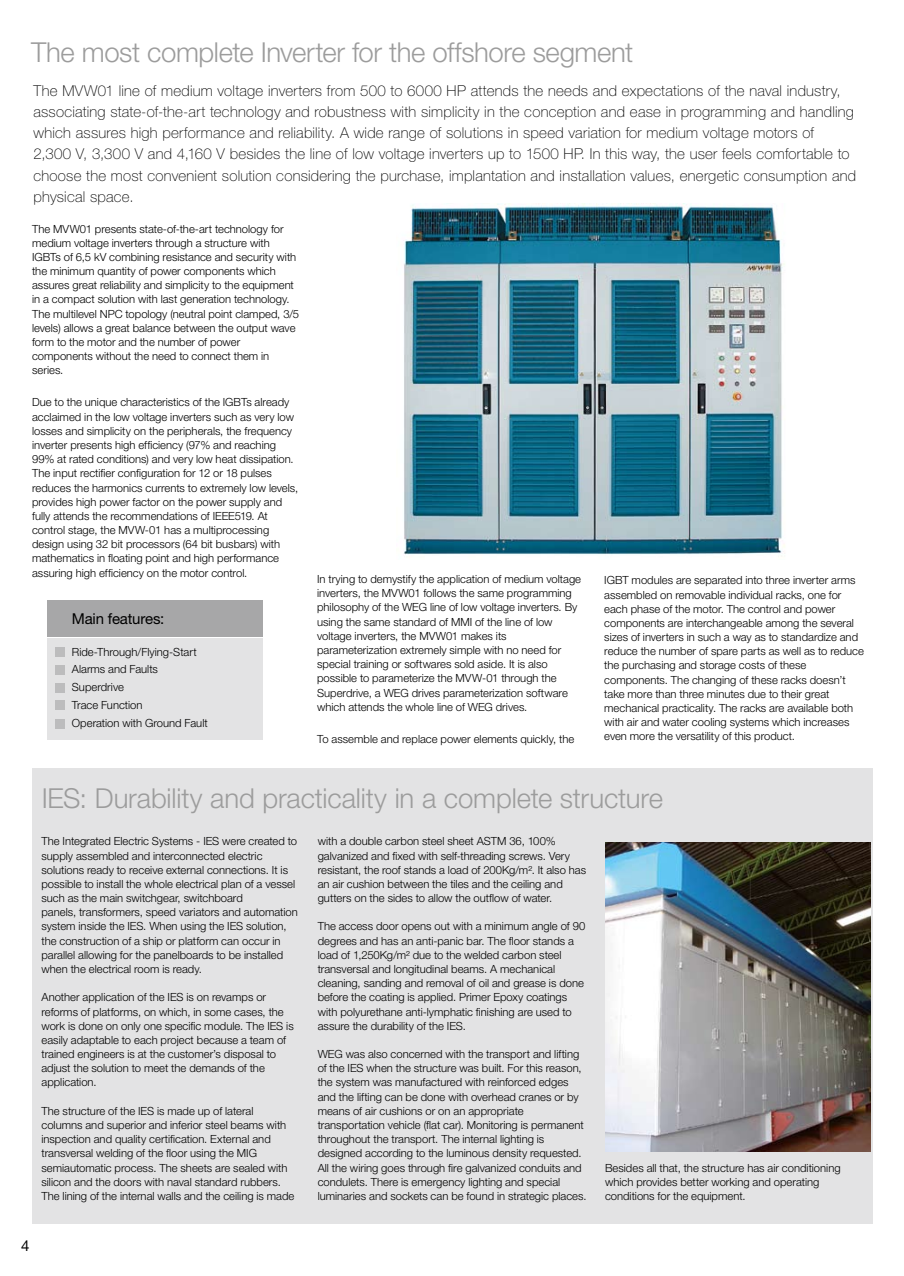
<style>
.page{position:relative;width:904px;height:1276px;background:#fff}
.page>*{position:absolute;margin:0;border:0;box-sizing:border-box;transform-origin:0 0}
.t1{font:300 27.5px "Helvetica Neue LT Pro";letter-spacing:-.01em;color:#9c9c9c}
.t2{font:100 15px/21.2px "Helvetica Neue LT Pro";letter-spacing:.015em;color:#000}
.t3{font:15px "Helvetica Neue LT Pro";letter-spacing:-.015em;color:#000}
.t4{font:300 11.25px/14.1px "Helvetica Neue LT Pro";color:#000}
</style>
<div class="page">
<div style="left:32px;top:768px;width:840px;height:455px;background:#e3e3e4"></div>
<img style="left:605px;top:842px;width:265px;height:309px">
<img style="left:403px;top:204px;width:382px;height:353px">
<div style="left:47px;top:638px;width:216px;height:102px;background:#e3e3e4"></div>
<div style="left:47px;top:601px;width:216px;height:36px;background:#a7a7a8"></div>
<div style="left:56px;top:647px;width:9px;height:10px;background:#bcbcbd"></div>
<div style="left:56px;top:665px;width:9px;height:10px;background:#bcbcbd"></div>
<div style="left:55px;top:683px;width:10px;height:9px;background:#bcbcbd"></div>
<div style="left:55px;top:700px;width:10px;height:10px;background:#bcbcbd"></div>
<div style="left:55px;top:719px;width:10px;height:9px;background:#bcbcbd"></div>
<h1 class="t1" style="left:31px;top:36px;width:604px">The most complete Inverter for the offshore segment</h1>
<p class="t2" style="left:33px;top:80px;width:824px">The MVW01 line of medium voltage inverters from 500 to 6000 HP attends the needs and expectations of the naval industry, associating state-of-the-art technology and robustness with simplicity in the conception and ease in programming and handling which assures high performance and reliability. A wide range of solutions in speed variation for medium voltage motors of<br>2,300 V, 3,300 V and 4,160 V besides the line of low voltage inverters up to 1500 HP. In this way, the user feels comfortable to choose the most convenient solution considering the purchase, implantation and installation values, energetic consumption and physical space.</p>
<p class="t4" style="left:32px;top:221px;width:268px">The MVW01 presents state-of-the-art technology for medium voltage inverters through a structure with IGBTs of 6,5 kV combining resistance and security with the minimum quantity of power components which assures great reliability and simplicity to the equipment in a compact solution with last generation technology.<br>The multilevel NPC topology (neutral point clamped, 3/5 levels) allows a great balance between the output wave form to the motor and the number of power components without the need to connect them in series.</p>
<p class="t4" style="left:32px;top:395px;width:268px">Due to the unique characteristics of the IGBTs already acclaimed in the low voltage inverters such as very low losses and simplicity on the peripherals, the frequency inverter presents high efficiency (97% and reaching 99% at rated conditions) and very low heat dissipation.<br>The input rectifier configuration for 12 or 18 pulses reduces the harmonics currents to extremely low levels, provides high power factor on the power supply and fully attends the recommendations of IEEE519. At control stage, the MVW-01 has a multiprocessing design using 32 bit processors (64 bit busbars) with mathematics in floating point and high performance assuring high efficiency on the motor control.</p>
<h2 class="t3" style="left:72px;top:609px;width:94px">Main features:</h2>
<p class="t4" style="left:72px;top:642px;width:137px;line-height:17.8px">Ride-Through/Flying-Start<br>Alarms and Faults<br>Superdrive<br>Trace Function<br>Operation with Ground Fault</p>
<p class="t4" style="left:317px;top:572px;width:265px">In trying to demystify the application of medium voltage inverters, the MVW01 follows the same programming philosophy of the WEG line of low voltage inverters. By using the same standard of MMI of the line of low voltage inverters, the MVW01 makes its parameterization extremely simple with no need for special training or softwares sold aside. It is also possible to parameterize the MVW-01 through the Superdrive, a WEG drives parameterization software which attends the whole line of WEG drives.</p>
<p class="t4" style="left:317px;top:731px;width:259px">To assemble and replace power elements quickly, the</p>
<p class="t4" style="left:604px;top:573px;width:261px">IGBT modules are separated into three inverter arms assembled on removable individual racks, one for each phase of the motor. The control and power components are interchangeable among the several sizes of inverters in such a way as to standardize and reduce the number of spare parts as well as to reduce the purchasing and storage costs of these components. The changing of these racks doesn’t take more than three minutes due to their great mechanical practicality. The racks are available both with air and water cooling systems which increases even more the versatility of this product.</p>
<h1 class="t1" style="left:42px;top:781px;width:623px">IES: Durability and practicality in a complete structure</h1>
<p class="t4" style="left:318px;top:834px;width:270px">with a double carbon steel sheet ASTM 36, 100% galvanized and fixed with self-threading screws. Very resistant, the roof stands a load of 200Kg/m². It also has an air cushion between the tiles and the ceiling and gutters on the sides to allow the outflow of water.</p>
<p class="t4" style="left:318px;top:919px;width:269px">The access door opens out with a minimum angle of 90 degrees and has an anti-panic bar. The floor stands a load of 1,250Kg/m² due to the welded carbon steel transversal and longitudinal beams. A mechanical cleaning, sanding and removal of oil and grease is done before the coating is applied. Primer Epoxy coatings with polyurethane anti-lymphatic finishing are used to assure the durability of the IES.</p>
<p class="t4" style="left:318px;top:1046px;width:270px">WEG was also concerned with the transport and lifting of the IES when the structure was built. For this reason, the system was manufactured with reinforced edges and the lifting can be done with overhead cranes or by means of air cushions or on an appropriate transportation vehicle (flat car). Monitoring is permanent throughout the transport. The internal lighting is designed according to the luminous density requested.<br>All the wiring goes through fire galvanized conduits and condulets. There is emergency lighting and special luminaries and sockets can be found in strategic places.</p>
<p class="t4" style="left:41px;top:834px;width:258px">The Integrated Electric Systems - IES were created to supply assembled and interconnected electric solutions ready to receive external connections. It is possible to install the whole electrical plan of a vessel such as the main switchgear, switchboard<br>panels, transformers, speed variators and automation system inside the IES. When using the IES solution, the construction of a ship or platform can occur in parallel allowing for the panelboards to be installed when the electrical room is ready.</p>
<p class="t4" style="left:41px;top:990px;width:254px">Another application of the IES is on revamps or reforms of platforms, on which, in some cases, the work is done on only one specific module. The IES is easily adaptable to each project because a team of trained engineers is at the customer’s disposal to adjust the solution to meet the demands of the application.</p>
<p class="t4" style="left:41px;top:1103px;width:254px">The structure of the IES is made up of lateral columns and superior and inferior steel beams with inspection and quality certification. External and transversal welding of the floor using the MIG semiautomatic process. The sheets are sealed with silicon and the doors with naval standard rubbers.<br>The lining of the internal walls and the ceiling is made</p>
<p class="t4" style="left:605px;top:1160px;width:237px">Besides all that, the structure has air conditioning which provides better working and operating conditions for the equipment.</p>
<h2 class="t3" style="left:21px;top:1237px;width:10px">4</h2>
</div>
